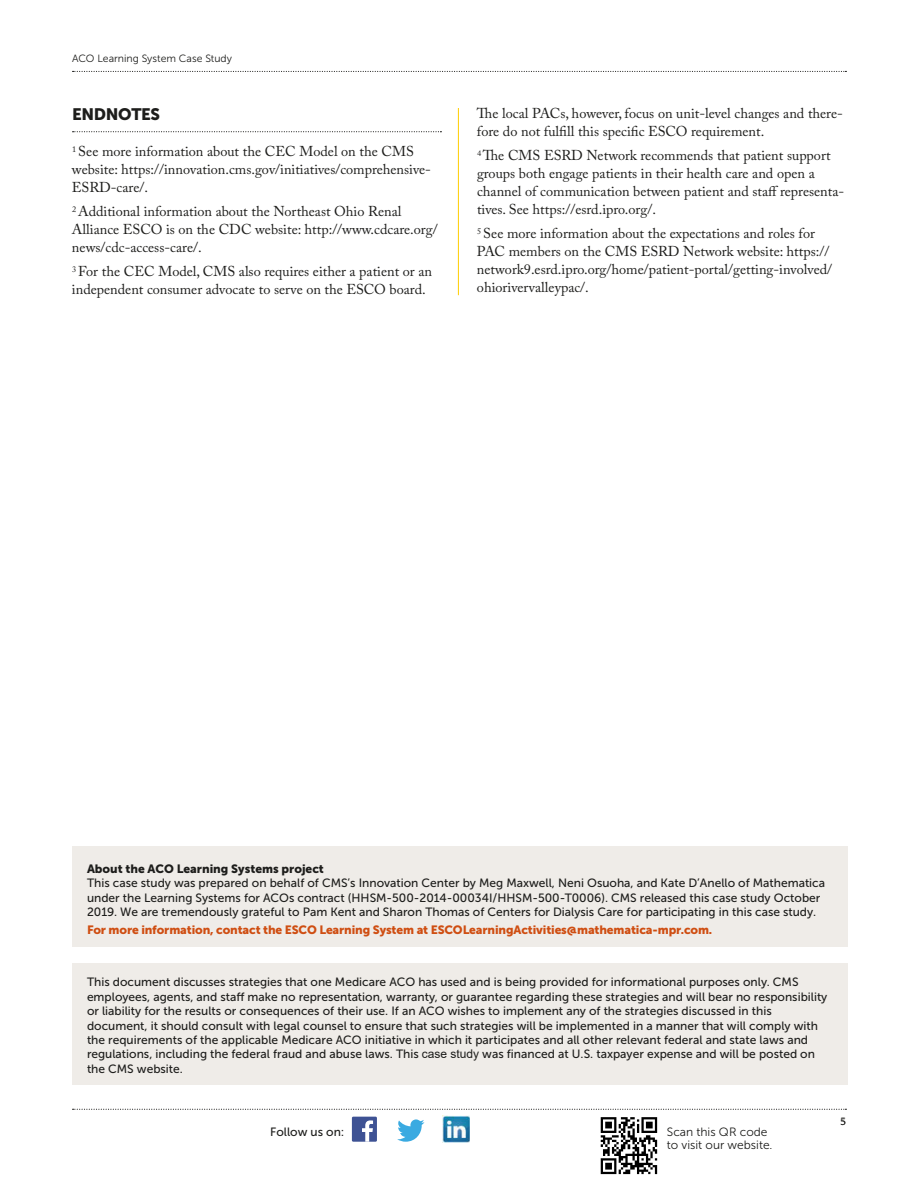
<style>
.page{position:relative;width:918px;height:1188px;background:#fff}
.page>*{position:absolute;margin:0;border:0;box-sizing:border-box;transform-origin:0 0}
.t1{font:16.5px "Museo Sans 900";letter-spacing:-.02em;color:#1d1d1b}
.t2{font:14.25px/18px "Adobe Caslon Pro";color:#1d1d1b}
.t3{font:12px/14.4px "Museo Sans 500";color:#1d1d1b}
.t4{font:12px "Museo Sans 900";letter-spacing:-.01em;color:#cf4e12}
.t5{font:12px "Museo Sans 900";color:#1d1d1b}
.t6{font:12px/13.5px "Museo Sans 300";color:#1d1d1b}
.t7{font:10.5px "Museo Sans 300";color:#1d1d1b}
.t8{font:10.5px "Minion Pro";color:#1d1d1b}
.s1{font-family:"Arial"}
</style>
<div class="page">
<svg style="left:73px;top:1109px;width:773px;height:1px"></svg>
<svg style="left:73px;top:71px;width:773px;height:1px"></svg>
<svg style="left:73px;top:131px;width:368px;height:1px"></svg>
<hr style="left:458px;top:108px;width:1px;height:187px;background:#ffce00">
<div style="left:72px;top:846px;width:775px;height:100px;background:#efece8"></div>
<div style="left:72px;top:963px;width:775px;height:122px;background:#efece8"></div>
<div style="left:352px;top:1117px;width:25px;height:25px;background:#3e5294"></div>
<svg style="left:362px;top:1120px;width:11px;height:22px"></svg>
<svg style="left:397px;top:1119px;width:27px;height:23px"></svg>
<img style="left:443px;top:1116px;width:26px;height:27px">
<img style="left:600px;top:1117px;width:58px;height:58px">
<p class="t7" style="left:72px;top:53px;width:162px">ACO Learning System Case Study</p>
<h2 class="t1" style="left:72px;top:105px;width:90px">ENDNOTES</h2>
<p class="t2" style="left:72px;top:142px;width:361px"><sup>1</sup> See more information about the CEC Model on the CMS website: https://innovation.cms.gov/initiatives/comprehensive-<br>ESRD-care/.</p>
<p class="t2" style="left:72px;top:202px;width:367px"><sup>2</sup> Additional information about the Northeast Ohio Renal<br>Alliance ESCO is on the CDC website: http://www.cdcare.org/ news/cdc-access-care/.</p>
<p class="t2" style="left:72px;top:262px;width:362px"><sup>3</sup> For the CEC Model, CMS also requires either a patient or an independent consumer advocate to serve on the ESCO board.</p>
<p class="t2" style="left:477px;top:105px;width:367px">The local PACs, however, focus on unit-level changes and there&shy;fore do not fulfill this specific ESCO requirement.</p>
<p class="t2" style="left:477px;top:147px;width:369px"><sup>4</sup> The CMS ESRD Network recommends that patient support groups both engage patients in their health care and open a channel of communication between patient and staff representa&shy;tives. See https://esrd.ipro.org/.</p>
<p class="t2" style="left:477px;top:225px;width:357px"><sup>5</sup> See more information about the expectations and roles for PAC members on the CMS ESRD Network website: https:// network9.esrd.ipro.org/home/patient-portal/getting-involved/ ohiorivervalleypac/.</p>
<p class="t5" style="left:87px;top:862px;width:238px">About the ACO Learning Systems project</p>
<p class="t3" style="left:87px;top:876px;width:740px">This case study was prepared on behalf of CMS’s Innovation Center by Meg Maxwell, Neni Osuoha, and Kate D’Anello of Mathematica under the Learning Systems for ACOs contract (HHSM-500-2014-00034I/HHSM-500-T0006). CMS released this case study October<br>2019. We are tremendously grateful to Pam Kent and Sharon Thomas of Centers for Dialysis Care for participating in this case study.</p>
<p class="t4" style="left:87px;top:923px;width:627px">For more information, contact the ESCO Learning System at ESCOLearningActivities@mathematica-mpr.com.</p>
<p class="t3" style="left:87px;top:975px;width:742px">This document discusses strategies that one Medicare ACO has used and is being provided for informational purposes only. CMS employees, agents, and staff make no representation, warranty, or guarantee regarding these strategies and will bear no responsibility or liability for the results or consequences of their use. If an ACO wishes to implement any of the strategies discussed in this document, it should consult with legal counsel to ensure that such strategies will be implemented in a manner that will comply with the requirements of the applicable Medicare ACO initiative in which it participates and all other relevant federal and state laws and regulations, including the federal fraud and abuse laws. This <span class="s1">case study</span> was financed at U.S. taxpayer expense and will be posted on the CMS website.</p>
<p class="t3" style="left:270px;top:1125px;width:76px">Follow us on:</p>
<p class="t6" style="left:667px;top:1125px;width:107px">Scan this QR code to visit our website.</p>
<p class="t8" style="left:841px;top:1115px;width:7px">5</p>
</div>
